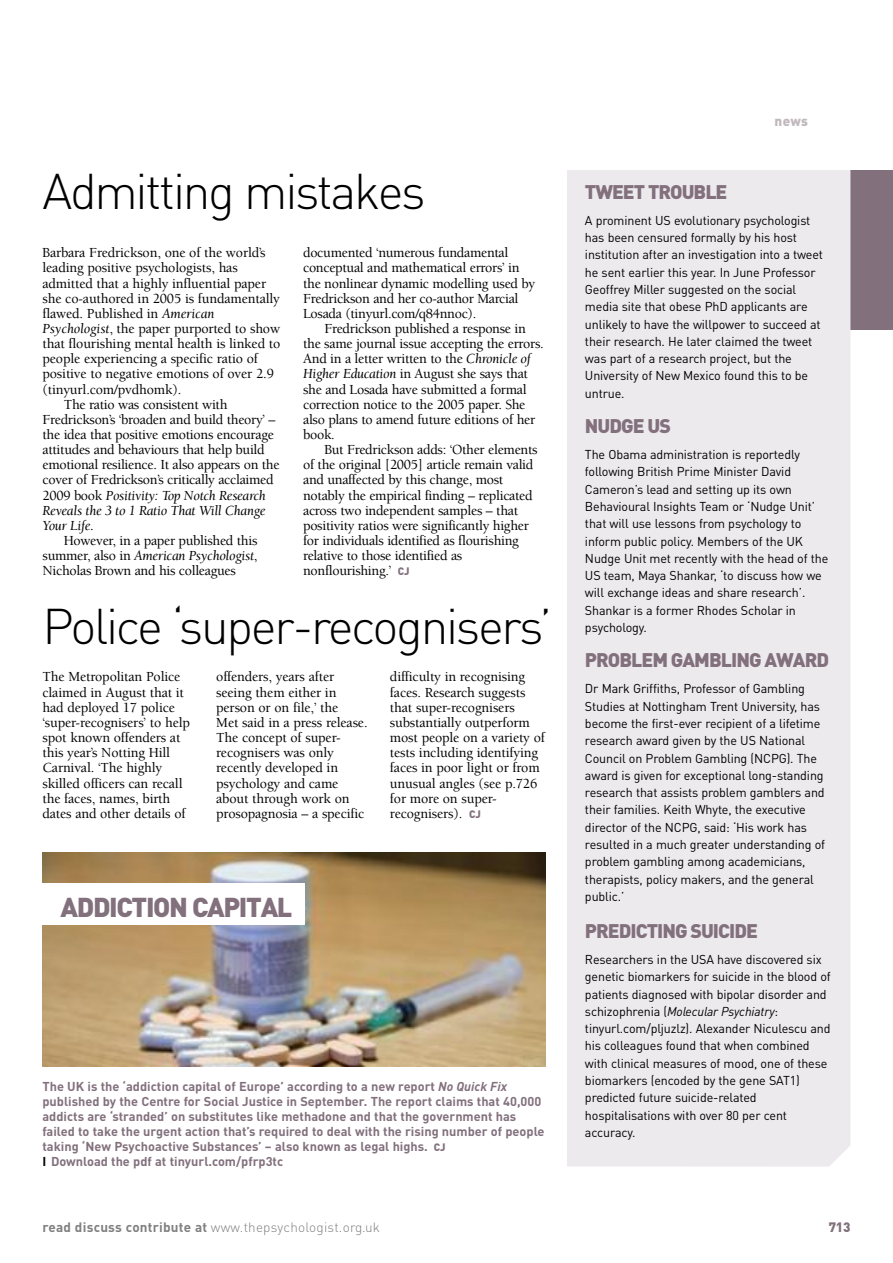
<style>
.page{position:relative;width:893px;height:1263px;background:#fff}
.page>*{position:absolute;margin:0;border:0;box-sizing:border-box;transform-origin:0 0}
.t1{font:300 49.5px "DIN Pro";letter-spacing:-.045em;color:#000}
.t2{font:900 27px "DIN Pro";letter-spacing:-.05em;color:#82707d}
.t3{font:900 19.5px "DIN Pro";letter-spacing:-.05em;color:#82707d}
.t4{font:500 14.25px/15.1px "Berkeley Std";letter-spacing:-.02em;color:#000}
.t5{font:italic 14.25px "Berkeley Std";letter-spacing:-.02em;color:#000}
.t6{font:300 13.5px "DIN Pro";letter-spacing:.015em;color:#808080}
.t7{font:900 13.5px "DIN Pro";color:#c1b8be}
.t8{font:900 13.5px "DIN Pro";color:#82707d}
.t9{font:12.75px/17.2px "DIN Pro";letter-spacing:-.01em;color:#000}
.t10{font:700 12.75px/15.1px "DIN Pro";color:#82707d}
.s1{font-style:italic}
.s2{font-weight:400;font-style:italic}
.s3{font-weight:500;font-style:normal}
.s4{font-family:"DIN Pro";font-weight:900;font-size:10.65px;color:#82707d}
.s5{font-weight:900;font-size:10.65px}
.s6{color:#000}
.s7{font-weight:700}
</style>
<div class="page">
<img style="left:43px;top:853px;width:503px;height:213px">
<div style="left:850px;top:170px;width:43px;height:160px;background:#82707d"></div>
<div style="left:567px;top:170px;width:283px;height:996px;background:#eceaec"></div>
<img style="left:43px;top:883px;width:262px;height:42px">
<p class="t7" style="left:775px;top:116px;width:35px">news</p>
<h1 class="t1" style="left:43px;top:174px;width:385px">Admitting mistakes</h1>
<h3 class="t3" style="left:585px;top:185px;width:144px">TWEET TROUBLE</h3>
<p class="t9" style="left:585px;top:213px;width:240px">A prominent US evolutionary psychologist has been censured formally by his host institution after an investigation into a tweet he sent earlier this year. In June Professor Geoffrey Miller suggested on the social media site that obese PhD applicants are unlikely to have the willpower to succeed at their research. He later claimed the tweet was part of a research project, but the University of New Mexico found this to be untrue.</p>
<h3 class="t3" style="left:585px;top:419px;width:88px">NUDGE US</h3>
<p class="t9" style="left:585px;top:447px;width:245px">The Obama administration is reportedly following British Prime Minister David Cameron’s lead and setting up its own Behavioural Insights Team or ‘Nudge Unit’ that will use lessons from psychology to inform public policy. Members of the UK Nudge Unit met recently with the head of the US team, Maya Shankar, ‘to discuss how we will exchange ideas and share research’.<br>Shankar is a former Rhodes Scholar in psychology.</p>
<h3 class="t3" style="left:585px;top:653px;width:246px">PROBLEM GAMBLING AWARD</h3>
<p class="t9" style="left:585px;top:682px;width:242px">Dr Mark Griffiths, Professor of Gambling Studies at Nottingham Trent University, has become the first-ever recipient of a lifetime research award given by the US National Council on Problem Gambling (NCPG). The award is given for exceptional long-standing research that assists problem gamblers and their families. Keith Whyte, the executive director of the NCPG, said: ‘His work has resulted in a much greater understanding of problem gambling among academicians, therapists, policy makers, and the general public.’</p>
<h3 class="t3" style="left:585px;top:924px;width:174px">PREDICTING SUICIDE</h3>
<p class="t9" style="left:585px;top:952px;width:247px">Researchers in the USA have discovered six genetic biomarkers for suicide in the blood of patients diagnosed with bipolar disorder and schizophrenia (<span class="s1">Molecular Psychiatry</span>: tinyurl.com/pljuzlz). Alexander Niculescu and his colleagues found that when combined with clinical measures of mood, one of these biomarkers (encoded by the gene SAT1) predicted future suicide-related hospitalisations with over 80 per cent accuracy.</p>
<p class="t4" style="left:43px;top:246px;width:225px">Barbara Fredrickson, one of the world’s</p>
<p class="t4" style="left:43px;top:261px;width:197px">leading positive psychologists, has</p>
<p class="t4" style="left:43px;top:277px;width:225px">admitted that a highly influential paper</p>
<p class="t4" style="left:43px;top:292px;width:239px">she co-authored in 2005 is fundamentally</p>
<p class="t4" style="left:43px;top:307px;width:173px">flawed. Published in <span class="s2">American</span></p>
<p class="t4" style="left:43px;top:322px;width:239px"><span class="s2">Psychologist</span>, the paper purported to show</p>
<p class="t4" style="left:43px;top:337px;width:239px">that flourishing mental health is linked to</p>
<p class="t4" style="left:43px;top:352px;width:217px">people experiencing a specific ratio of</p>
<p class="t4" style="left:43px;top:368px;width:233px">positive to negative emotions of over 2.9</p>
<p class="t4" style="left:43px;top:383px;width:140px">(tinyurl.com/pvdhomk).</p>
<p class="t4" style="left:64px;top:398px;width:165px">The ratio was consistent with</p>
<p class="t4" style="left:43px;top:413px;width:234px">Fredrickson’s ‘broaden and build theory’ –</p>
<p class="t4" style="left:43px;top:428px;width:233px">the idea that positive emotions encourage</p>
<p class="t4" style="left:43px;top:443px;width:224px">attitudes and behaviours that help build</p>
<p class="t4" style="left:43px;top:458px;width:239px">emotional resilience. It also appears on the</p>
<p class="t4" style="left:43px;top:474px;width:233px">cover of Fredrickson’s critically acclaimed</p>
<p class="t5" style="left:43px;top:490px;width:225px"><span class="s3">2009 book</span> Positivity: Top Notch Research</p>
<p class="t5" style="left:43px;top:505px;width:225px">Reveals the 3 to 1 Ratio That Will Change</p>
<p class="t5" style="left:43px;top:520px;width:53px">Your Life<span class="s3">.</span></p>
<p class="t4" style="left:64px;top:534px;width:195px">However, in a paper published this</p>
<p class="t5" style="left:43px;top:550px;width:216px"><span class="s3">summer, also in</span> American Psychologist<span class="s3">,</span></p>
<p class="t4" style="left:43px;top:564px;width:195px">Nicholas Brown and his colleagues</p>
<p class="t4" style="left:303px;top:246px;width:234px">documented ‘numerous fundamental conceptual and mathematical errors’ in the nonlinear dynamic modelling used by Fredrickson and her co-author Marcial Losada (tinyurl.com/q84nnoc).</p>
<p class="t4" style="left:303px;top:322px;width:242px;text-indent:21px">Fredrickson published a response in the same journal issue accepting the errors.<br>And in a letter written to the <span class="s2">Chronicle of Higher Education</span> in August she says that she and Losada have submitted a formal correction notice to the 2005 paper. She also plans to amend future editions of her book.</p>
<p class="t4" style="left:303px;top:443px;width:236px;text-indent:21px">But Fredrickson adds: ‘Other elements of the original [2005] article remain valid and unaffected by this change, most notably the empirical finding – replicated across two independent samples – that positivity ratios were significantly higher for individuals identified as flourishing relative to those identified as nonflourishing.’ <span class="s4">CJ</span></p>
<h1 class="t1" style="left:43px;top:609px;width:511px">Police ‘super-recognisers’</h1>
<p class="t4" style="left:43px;top:671px;width:149px">The Metropolitan Police claimed in August that it had deployed 17 police ‘super-recognisers’ to help spot known offenders at this year’s Notting Hill<br>Carnival. ‘The highly skilled officers can recall the faces, names, birth dates and other details of</p>
<p class="t4" style="left:216px;top:671px;width:153px">offenders, years after seeing them either in person or on file,’ the<br>Met said in a press release.<br>The concept of super&shy;recognisers was only recently developed in psychology and came about through work on prosopagnosia – a specific</p>
<p class="t4" style="left:390px;top:671px;width:156px">difficulty in recognising faces. Research suggests that super-recognisers substantially outperform most people on a variety of tests including identifying faces in poor light or from unusual angles (see p.726 for more on super&shy;recognisers). <span class="s4">CJ</span></p>
<h2 class="t2" style="left:61px;top:898px;width:233px">ADDICTION CAPITAL</h2>
<p class="t10" style="left:42px;top:1079px;width:503px">The UK is the ‘addiction capital of Europe’ according to a new report <span class="s1">No Quick Fix </span>published by the Centre for Social Justice in September. The report claims that 40,000 addicts are ‘stranded’ on substitutes like methadone and that the government has failed to take the urgent action that’s required to deal with the rising number of people taking ‘New Psychoactive Substances’ – also known as legal highs. <span class="s5">CJ<br></span><span class="s6">I</span> Download the pdf at tinyurl.com/pfrp3tc</p>
<p class="t6" style="left:43px;top:1223px;width:339px"><span class="s7">read discuss contribute at</span> www.thepsychologist.org.uk</p>
<p class="t8" style="left:829px;top:1223px;width:23px">713</p>
</div>
